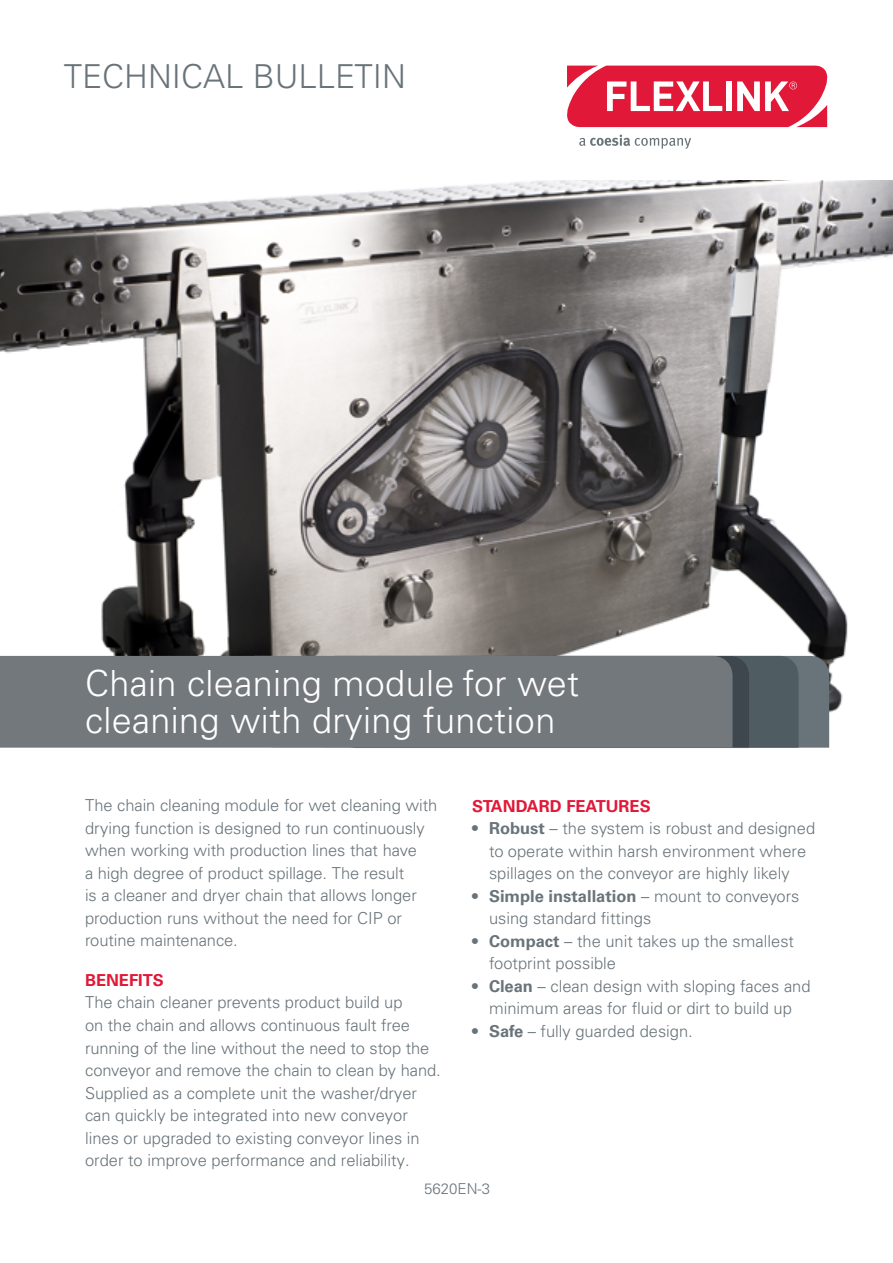
<style>
.page{position:relative;width:893px;height:1263px;background:#fff}
.page>*{position:absolute;margin:0;border:0;box-sizing:border-box;transform-origin:0 0}
.t1{font:300 36px/36.9px "Univers LT Pro 45";letter-spacing:.01em;color:#fff}
.t2{font:300 33px "Univers LT Pro 45";color:#69747a}
.t3{font:300 16.5px/22.5px "Univers LT Pro 45";color:#69747a}
.t4{font:700 16.5px "Univers LT Pro 65";color:#69747a}
.t5{font:700 16.5px "Univers LT Pro 65";color:#e11837}
.t6{font:300 15px "Univers LT Pro 45";color:#69747a}
.s1{font-family:"Univers LT Pro 65";font-weight:700}
.s2{font-family:"Univers LT Pro 45";font-weight:300}
</style>
<div class="page">
<img style="left:0;top:181px;width:893px;height:564px">
<svg style="left:579px;top:135px;width:112px;height:14px"></svg>
<svg style="left:567px;top:65px;width:261px;height:63px"></svg>
<div style="left:798px;top:656px;width:31px;height:92px;background:#69737a"></div>
<svg style="left:732px;top:656px;width:66px;height:92px;background:#4b575c"></svg>
<div style="left:0;top:656px;width:732px;height:92px;background:#73787d"></div>
<h2 class="t2" style="left:64px;top:56px;width:344px">TECHNICAL BULLETIN</h2>
<h1 class="t1" style="left:85px;top:665px;width:496px">Chain cleaning module for wet cleaning with drying function</h1>
<p class="t3" style="left:85px;top:794px;width:354px">The chain cleaning module for wet cleaning with drying function is designed to run continuously when working with production lines that have<br>a high degree of product spillage. The result<br>is a cleaner and dryer chain that allows longer production runs without the need for CIP or routine maintenance.</p>
<p class="t5" style="left:85px;top:970px;width:80px">BENEFITS</p>
<p class="t3" style="left:85px;top:991px;width:357px">The chain cleaner prevents product build up<br>on the chain and allows continuous fault free running of the line without the need to stop the conveyor and remove the chain to clean by hand.<br>Supplied as a complete unit the washer/dryer can quickly be integrated into new conveyor lines or upgraded to existing conveyor lines in order to improve performance and reliability.</p>
<p class="t5" style="left:472px;top:796px;width:180px">STANDARD FEATURES</p>
<p class="t3" style="left:472px;top:817px;width:345px;text-align:center"><span class="s1">• Robust</span> – the system is robust and designed to operate within harsh environment where spillages on the conveyor are highly likely</p>
<p class="t4" style="left:472px;top:886px;width:329px">• Simple installation <span class="s2">– mount to conveyors</span></p>
<p class="t3" style="left:489px;top:907px;width:164px">using standard fittings</p>
<p class="t3" style="left:489px;top:929px;width:307px;text-indent:-17px"><span class="s1">• Compact</span> – the unit takes up the smallest footprint possible</p>
<p class="t3" style="left:472px;top:974px;width:340px;text-align:center"><span class="s1">• Clean</span> – clean design with sloping faces and minimum areas for fluid or dirt to build up</p>
<p class="t3" style="left:472px;top:1019px;width:222px"><span class="s1">• Safe</span> – fully guarded design.</p>
<p class="t6" style="left:424px;top:1180px;width:67px">5620EN-3</p>
</div>
